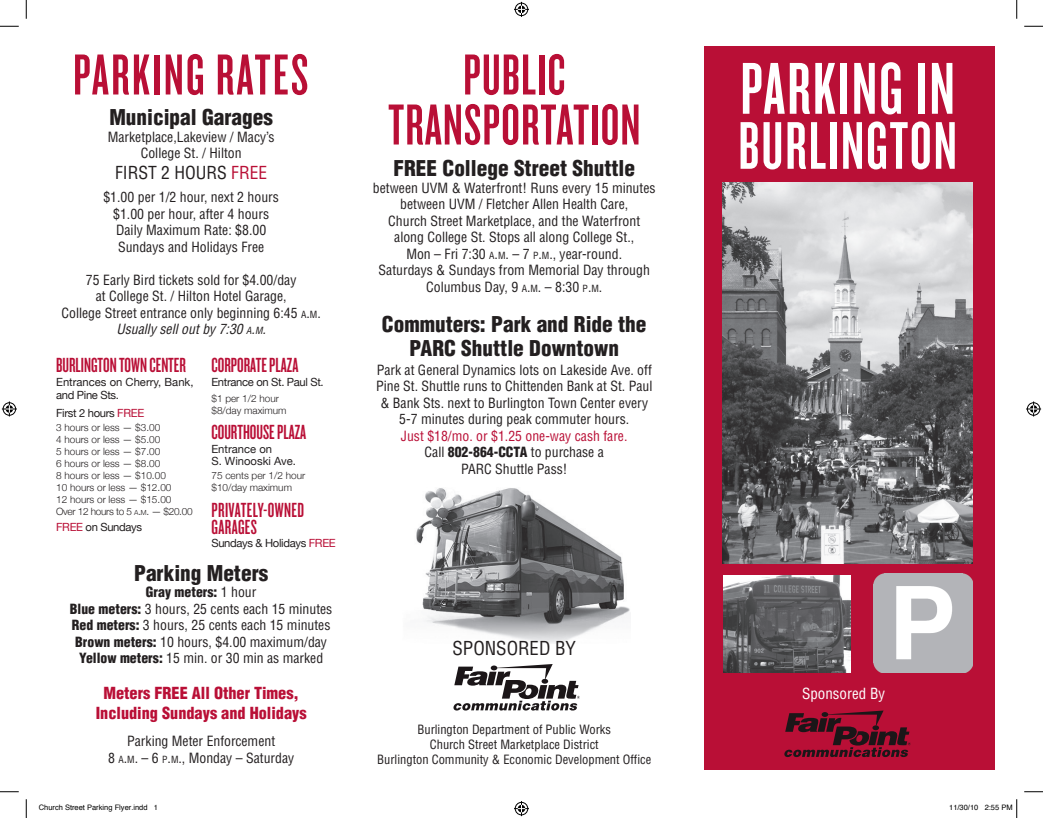
<style>
.page{position:relative;width:1043px;height:818px;background:#fff}
.page>*{position:absolute;margin:0;border:0;box-sizing:border-box;transform-origin:0 0}
.t1{font:76.25px "Knockout 47 Bantamweight";letter-spacing:.03em;color:#fff}
.t2{font:70px "Knockout 47 Bantamweight";letter-spacing:.03em;color:#fff}
.t3{font:60px/50px "Knockout 47 Bantamweight";letter-spacing:.02em;color:#b90f36;text-align:center}
.t4{font:60px "Knockout 47 Bantamweight";letter-spacing:.04em;color:#b90f36}
.t5{font:900 condensed 21.25px/23.8px "Helvetica LT Std";color:#231f20;text-align:center}
.t6{font:21.25px "Knockout 47 Bantamweight";color:#b90f36}
.t7{font:21.25px/17.5px "Knockout 47 Bantamweight";letter-spacing:.02em;color:#b90f36}
.t8{font:condensed 18.75px "Helvetica LT Std";color:#231f20}
.t9{font:condensed 17.5px "Helvetica LT Std";color:#231f20}
.t10{font:900 condensed 16.25px/19.5px "Helvetica LT Std";color:#b90f36;text-align:center}
.t11{font:condensed 15px "Helvetica LT Std";color:#fff}
.t12{font:condensed 13.75px/16.5px "Helvetica LT Std";color:#231f20;text-align:center}
.t13{font:condensed 13.75px/16.5px "Helvetica LT Std";color:#b90f36;text-align:center}
.t14{font:condensed 12.5px/15px "Helvetica LT Std";color:#231f20;text-align:center}
.t15{font:11.25px "Helvetica Neue";letter-spacing:-.03em;color:#231f20}
.t16{font:11.25px/13.5px "Helvetica Neue";color:#231f20}
.t17{font:300 10px/12px "Helvetica Neue";color:#231f20}
.t18{font:7.5px "Helvetica";color:#000}
.s1{color:#b90f36}
.s2{font-size:9.62px}
.s3{font-style:inherit}
.s4{font-style:italic}
.s5{font-style:italic;font-size:9.62px}
.s6{font-size:7px}
.s7{font-weight:900}
.s8{color:#231f20}
.s9{font-weight:900;color:#231f20}
</style>
<div class="page">
<div style="left:704px;top:46px;width:290px;height:724px;background:#b90f36"></div>
<svg style="left:453px;top:664px;width:127px;height:46px"></svg>
<svg style="left:784px;top:710px;width:126px;height:47px"></svg>
<img style="left:722px;top:182px;width:250px;height:381px">
<img style="left:724px;top:575px;width:126px;height:97px">
<img style="left:873px;top:574px;width:99px;height:98px">
<img style="left:416px;top:488px;width:214px;height:155px">
<svg style="left:0;top:25px;width:19px;height:2px"></svg>
<svg style="left:1024px;top:25px;width:18px;height:2px"></svg>
<svg style="left:0;top:791px;width:19px;height:1px"></svg>
<svg style="left:1024px;top:791px;width:18px;height:1px"></svg>
<svg style="left:25px;top:0;width:2px;height:19px"></svg>
<svg style="left:25px;top:799px;width:2px;height:19px"></svg>
<svg style="left:1016px;top:0;width:1px;height:19px"></svg>
<svg style="left:514px;top:2px;width:15px;height:15px"></svg>
<svg style="left:514px;top:801px;width:15px;height:15px"></svg>
<svg style="left:2px;top:401px;width:15px;height:15px"></svg>
<svg style="left:1026px;top:401px;width:15px;height:15px"></svg>
<svg style="left:1016px;top:799px;width:1px;height:19px"></svg>
<h3 class="t4" style="left:73px;top:39px;width:237px">PARKING RATES</h3>
<h3 class="t5" style="left:109px;top:105px;width:165px">Municipal Garages</h3>
<p class="t12" style="left:108px;top:128px;width:168px">Marketplace,Lakeview / Macy’s<br>College St. / Hilton</p>
<p class="t9" style="left:115px;top:162px;width:154px">FIRST 2 HOURS <span class="s1">FREE</span></p>
<p class="t12" style="left:103px;top:189px;width:177px">$1.00 per 1/2 hour, next 2 hours $1.00 per hour, after 4 hours<br>Daily Maximum Rate: $8.00<br>Sundays and Holidays Free</p>
<p class="t12" style="left:62px;top:271px;width:261px">75 Early Bird tickets sold for $4.00/day<br>at College St. / Hilton Hotel Garage,<br>College Street entrance only beginning 6:45 <span class="s2">A</span><span class="s3">.</span><span class="s2">M</span><span class="s3">.<br></span><span class="s4">Usually sell out by 7:30</span> <span class="s5">A</span><span class="s4">.</span><span class="s5">M</span><span class="s4">.</span></p>
<h3 class="t6" style="left:56px;top:353px;width:131px">BURLINGTON TOWN CENTER</h3>
<p class="t16" style="left:56px;top:375px;width:139px">Entrances on Cherry, Bank, and Pine Sts.</p>
<p class="t15" style="left:56px;top:406px;width:90px">First 2 hours <span class="s1">FREE</span></p>
<p class="t17" style="left:56px;top:421px;width:138px">3 hours or less — $3.00<br>4 hours or less — $5.00<br>5 hours or less — $7.00<br>6 hours or less — $8.00<br>8 hours or less — $10.00<br>10 hours or less — $12.00<br>12 hours or less — $15.00<br>Over 12 hours to 5 <span class="s6">A</span><span class="s3">.</span><span class="s6">M</span><span class="s3">.</span> — $20.00</p>
<p class="t15" style="left:56px;top:520px;width:87px"><span class="s1">FREE</span> on Sundays</p>
<h3 class="t6" style="left:211px;top:353px;width:88px">CORPORATE PLAZA</h3>
<p class="t15" style="left:211px;top:375px;width:114px">Entrance on St. Paul St.</p>
<p class="t17" style="left:211px;top:392px;width:77px">$1 per 1/2 hour $8/day maximum</p>
<h3 class="t6" style="left:211px;top:419px;width:96px">COURTHOUSE PLAZA</h3>
<p class="t16" style="left:211px;top:442px;width:86px;line-height:12px">Entrance on<br>S. Winooski Ave.</p>
<p class="t17" style="left:211px;top:469px;width:95px">75 cents per 1/2 hour $10/day maximum</p>
<h3 class="t7" style="left:211px;top:500px;width:94px">PRIVATELY-OWNED<br>GARAGES</h3>
<p class="t15" style="left:211px;top:536px;width:126px">Sundays &amp; Holidays <span class="s1">FREE</span></p>
<h3 class="t5" style="left:134px;top:560px;width:135px">Parking Meters</h3>
<p class="t12" style="left:70px;top:583px;width:264px"><span class="s7">Gray meters:</span> 1 hour<br><span class="s7">Blue meters:</span> 3 hours, 25 cents each 15 minutes <span class="s7">Red meters:</span> 3 hours, 25 cents each 15 minutes <span class="s7">Brown meters:</span> 10 hours, $4.00 maximum/day <span class="s7">Yellow meters:</span> 15 min. or 30 min as marked</p>
<p class="t10" style="left:96px;top:683px;width:212px">Meters FREE All Other Times,<br>Including Sundays and Holidays</p>
<p class="t12" style="left:108px;top:733px;width:188px">Parking Meter Enforcement<br>8 <span class="s2">A</span><span class="s3">.</span><span class="s2">M</span><span class="s3">.</span> – 6 <span class="s2">P</span><span class="s3">.</span><span class="s2">M</span><span class="s3">.</span>, Monday – Saturday</p>
<h3 class="t3" style="left:388px;top:48px;width:253px">PUBLIC<br>TRANSPORTATION</h3>
<h3 class="t5" style="left:393px;top:156px;width:243px">FREE College Street Shuttle</h3>
<p class="t12" style="left:373px;top:179px;width:284px">between UVM &amp; Waterfront! Runs every 15 minutes between UVM / Fletcher Allen Health Care,<br>Church Street Marketplace, and the Waterfront along College St. Stops all along College St.,<br>Mon – Fri 7:30 <span class="s2">A</span><span class="s3">.</span><span class="s2">M</span><span class="s3">.</span> – 7 <span class="s2">P</span><span class="s3">.</span><span class="s2">M</span><span class="s3">.</span>, year-round.<br>Saturdays &amp; Sundays from Memorial Day through Columbus Day, 9 <span class="s2">A</span><span class="s3">.</span><span class="s2">M</span><span class="s3">.</span> – 8:30 <span class="s2">P</span><span class="s3">.</span><span class="s2">M</span><span class="s3">.</span></p>
<h3 class="t5" style="left:382px;top:312px;width:266px">Commuters: Park and Ride the<br>PARC Shuttle Downtown</h3>
<p class="t12" style="left:376px;top:361px;width:278px">Park at General Dynamics lots on Lakeside Ave. off Pine St. Shuttle runs to Chittenden Bank at St. Paul &amp; Bank Sts. next to Burlington Town Center every 5-7 minutes during peak commuter hours.</p>
<p class="t13" style="left:401px;top:427px;width:228px">Just $18/mo. or $1.25 one-way cash fare.<br><span class="s8">Call</span> <span class="s9">802-864-CCTA</span> <span class="s8">to purchase a<br>PARC Shuttle Pass!</span></p>
<h3 class="t8" style="left:452px;top:636px;width:125px">SPONSORED BY</h3>
<p class="t14" style="left:377px;top:721px;width:275px">Burlington Department of Public Works<br>Church Street Marketplace District<br>Burlington Community &amp; Economic Development Office</p>
<h1 class="t1" style="left:740px;top:44px;width:216px">PARKING IN</h1>
<h2 class="t2" style="left:738px;top:105px;width:220px">BURLINGTON</h2>
<p class="t11" style="left:802px;top:684px;width:84px">Sponsored By</p>
<p class="t18" style="left:39px;top:802px;width:121px">Church Street Parking Flyer.indd 1</p>
<p class="t18" style="left:949px;top:802px;width:65px">11/30/10 2:55 PM</p>
</div>
